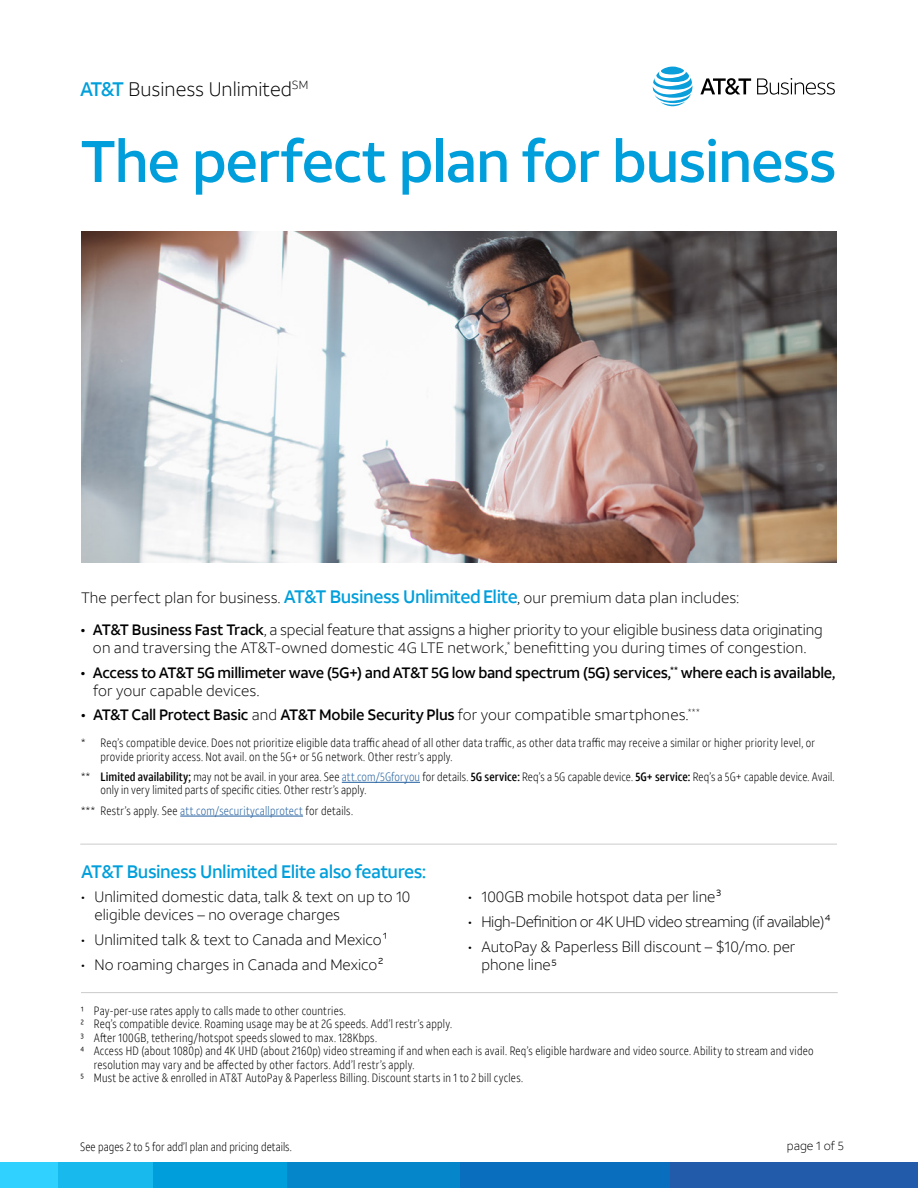
<style>
.page{position:relative;width:918px;height:1188px;background:#fff}
.page>*{position:absolute;margin:0;border:0;box-sizing:border-box;transform-origin:0 0}
.t1{font:500 58.5px "ATT Aleck Sans";letter-spacing:-.025em;color:#009fdb}
.t2{font:300 19.5px "ATT Aleck Sans";color:#000}
.t3{font:500 18px "ATT Aleck Sans";letter-spacing:-.025em;color:#009fdb}
.t4{font:300 15px/18px "ATT Aleck Sans";color:#000}
.t5{font:500 15px/18px "ATT Aleck Sans";letter-spacing:-.02em;color:#000}
.t6{font:300 15px "ATT Aleck Sans";letter-spacing:-.03em;color:#000}
.t7{font:300 12px/13.5px "ATT Aleck Cd";letter-spacing:.015em;color:#000}
.t8{font:300 12px "ATT Aleck Sans";color:#000}
.s1{font-weight:500;color:#009fdb}
.s2{font-weight:500;font-size:18px;color:#009fdb}
.s3{font-weight:500}
.s4{font-weight:300}
.s5{color:#215e9e}
.s6{color:#fff}
</style>
<div class="page">
<svg style="left:653px;top:67px;width:39px;height:39px"></svg>
<svg style="left:700px;top:78px;width:51px;height:17px"></svg>
<svg style="left:757px;top:78px;width:78px;height:17px"></svg>
<div style="left:669px;top:1163px;width:249px;height:25px;background:#225ba9"></div>
<div style="left:459px;top:1163px;width:211px;height:25px;background:#0a6ebe"></div>
<div style="left:287px;top:1163px;width:172px;height:25px;background:#0586cb"></div>
<div style="left:153px;top:1163px;width:134px;height:25px;background:#009fdb"></div>
<div style="left:57px;top:1163px;width:96px;height:25px;background:#18b9ed"></div>
<div style="left:0;top:1162px;width:57px;height:26px;background:#30d1ff"></div>
<img style="left:81px;top:232px;width:755px;height:330px">
<hr style="left:342px;top:782px;width:78px;height:1px;background:#215e9e">
<hr style="left:180px;top:816px;width:123px;height:1px;background:#215e9e">
<hr style="left:80px;top:844px;width:757px;height:1px;background:#959595">
<hr style="left:81px;top:992px;width:757px;height:1px;background:#959595">
<h2 class="t2" style="left:80px;top:77px;width:229px"><span class="s1">AT&amp;T</span> Business Unlimited<sup>SM</sup></h2>
<h1 class="t1" style="left:80px;top:125px;width:758px">The perfect plan for business</h1>
<p class="t4" style="left:81px;top:589px;width:660px">The perfect plan for business. <span class="s2">AT&amp;T Business Unlimited Elite</span>, our premium data plan includes:</p>
<p class="t4" style="left:81px;top:620px;width:743px;text-align:center"><span class="s3">• AT&amp;T Business Fast Track</span>, a special feature that assigns a higher priority to your eligible business data originating on and traversing the AT&amp;T-owned domestic 4G LTE network,<sup>*</sup> benefitting you during times of congestion.</p>
<p class="t5" style="left:93px;top:663px;width:744px;text-indent:-12px">• Access to AT&amp;T 5G millimeter wave (5G+) and AT&amp;T 5G low band spectrum (5G) services,<sup>**</sup> where each is available, <span class="s4">for your capable devices.</span></p>
<p class="t5" style="left:81px;top:706px;width:620px">• AT&amp;T Call Protect Basic <span class="s4">and</span> AT&amp;T Mobile Security Plus <span class="s4">for your compatible smartphones.</span><sup>***</sup></p>
<p class="t7" style="left:100px;top:736px;width:716px;text-indent:-20px">* Req’s compatible device. Does not prioritize eligible data traffic ahead of all other data traffic, as other data traffic may receive a similar or higher priority level, or provide priority access. Not avail. on the 5G+ or 5G network. Other restr’s apply.</p>
<p class="t7" style="left:101px;top:770px;width:736px;text-indent:-20px">** <span class="s3">Limited availability;</span> may not be avail. in your area. See <span class="s5">att.com/5Gforyou</span> for details. <span class="s3">5G service:</span> Req’s a 5G capable device. <span class="s3">5G+ service:</span> Req’s a 5G+ capable device. Avail. only in very limited parts of specific cities. Other restr’s apply.</p>
<p class="t7" style="left:81px;top:804px;width:274px">*** Restr’s apply. See <span class="s5">att.com/securitycallprotect</span> for details.</p>
<h3 class="t3" style="left:81px;top:860px;width:347px">AT&amp;T Business Unlimited Elite also features:</h3>
<p class="t4" style="left:94px;top:888px;width:317px;text-indent:-14px">• Unlimited domestic data, talk &amp; text on up to 10 eligible devices – no overage charges</p>
<p class="t4" style="left:81px;top:931px;width:309px">• Unlimited talk &amp; text to Canada and Mexico¹</p>
<p class="t4" style="left:81px;top:955px;width:305px">• No roaming charges in Canada and Mexico²</p>
<p class="t4" style="left:468px;top:888px;width:256px">• 100GB mobile hotspot data per line³</p>
<p class="t6" style="left:468px;top:913px;width:364px">• High-Definition or 4K UHD video streaming (if available)⁴</p>
<p class="t4" style="left:482px;top:937px;width:315px;text-indent:-14px">• AutoPay &amp; Paperless Bill discount – $10/mo. per phone line5 <span class="s6">5</span></p>
<p class="t7" style="left:80px;top:1004px;width:267px">1 Pay-per-use rates apply to calls made to other countries.</p>
<p class="t7" style="left:80px;top:1017px;width:373px">2 Req’s compatible device. Roaming usage may be at 2G speeds. Add’l restr’s apply.</p>
<p class="t7" style="left:80px;top:1031px;width:298px">3 After 100GB, tethering/hotspot speeds slowed to max. 128Kbps.</p>
<p class="t7" style="left:80px;top:1044px;width:735px">4 Access HD (about 1080p) and 4K UHD (about 2160p) video streaming if and when each is avail. Req’s eligible hardware and video source. Ability to stream and video</p>
<p class="t7" style="left:94px;top:1058px;width:322px">resolution may vary and be affected by other factors. Add’l restr’s apply.</p>
<p class="t7" style="left:80px;top:1071px;width:444px">5 Must be active &amp; enrolled in AT&amp;T AutoPay &amp; Paperless Billing. Discount starts in 1 to 2 bill cycles.</p>
<p class="t7" style="left:80px;top:1140px;width:213px">See pages 2 to 5 for add’l plan and pricing details.</p>
<p class="t8" style="left:787px;top:1139px;width:58px">page 1 of 5</p>
</div>
